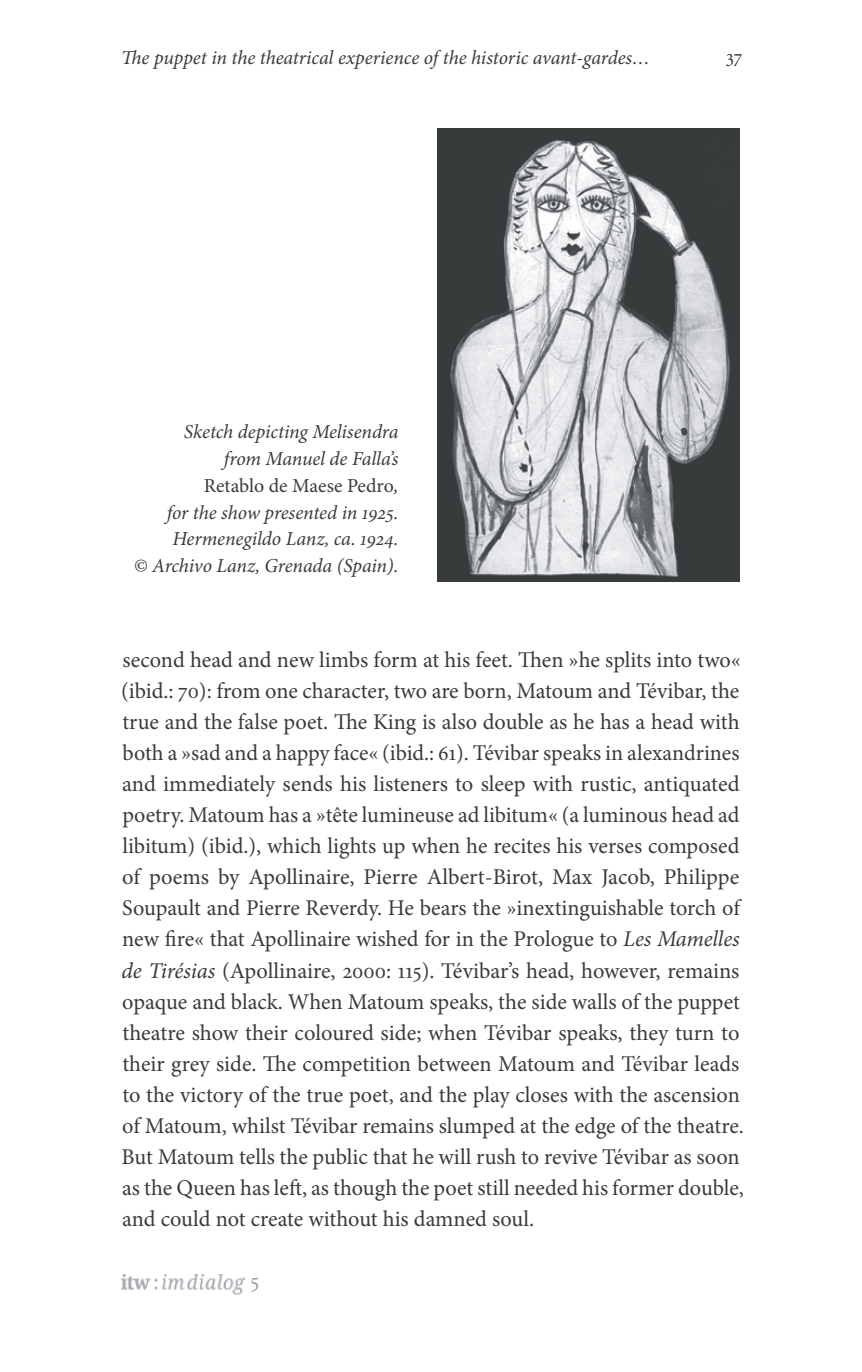
<style>
.page{position:relative;width:862px;height:1372px;background:#fff}
.page>*{position:absolute;margin:0;border:0;box-sizing:border-box;transform-origin:0 0}
.t1{font:22.5px/31.1px "Minion Pro";color:#383b3c}
.t2{font:22.5px "Minion Exp";color:#999ca1}
.t3{font:italic 19.8px/26.8px "Minion Pro";letter-spacing:-.01em;color:#383b3c;text-align:right}
.s1{font-style:normal}
.s2{font-family:"Minion Exp"}
.s3{font-style:italic}
</style>
<div class="page">
<img style="left:121px;top:1274px;width:125px;height:21px">
<img style="left:437px;top:129px;width:302px;height:452px">
<p class="t3" style="left:121px;top:44px;width:530px">The puppet in the theatrical experience of the historic avant-gardes…</p>
<p class="t3" style="left:134px;top:418px;width:266px">Sketch depicting Melisendra<br>from Manuel de Falla’s<br><span class="s1">Retablo de Maese Pedro</span>,<br>for the show -presented in <span class="s2">1925</span>.<br>Hermenegildo Lanz, ca. <span class="s2">1924</span>.<br>© Archivo Lanz, Grenada (Spain).</p>
<p class="t1" style="left:121px;top:644px;width:624px">second head and new limbs form at his feet. Then »he splits into two« (ibid.: <span class="s2">70</span>): from one character, two are born, Matoum and Tévibar, the true and the false poet. The King is also double as he has a head with both a »sad and a happy face« (ibid.: <span class="s2">61</span>). Tévibar speaks in alexandrines and immediately sends his listeners to sleep with rustic, antiquated poetry. Matoum has a »tête lumineuse ad libitum« (a luminous head ad libitum) (ibid.), which lights up when he recites his verses composed of poems by Apollinaire, Pierre Albert-Birot, Max Jacob, Philippe Soupault and Pierre Reverdy. He bears the »inextinguishable torch of new fire« that Apollinaire wished for in the Prologue to <span class="s3">Les Mamelles de Tirésias</span> (Apollinaire, <span class="s2">2000</span>: <span class="s2">115</span>). Tévibar’s head, however, remains opaque and black. When Matoum speaks, the side walls of the puppet theatre show their coloured side; when Tévibar speaks, they turn to their grey side. The competition between Matoum and Tévibar leads to the victory of the true poet, and the play closes with the ascension of Matoum, whilst Tévibar remains slumped at the edge of the theatre.<br>But Matoum tells the public that he will rush to revive Tévibar as soon as the Queen has left, as though the poet still needed his former double, and could not create without his damned soul.</p>
<p class="t2" style="left:250px;top:1271px;width:10px">5</p>
</div>
